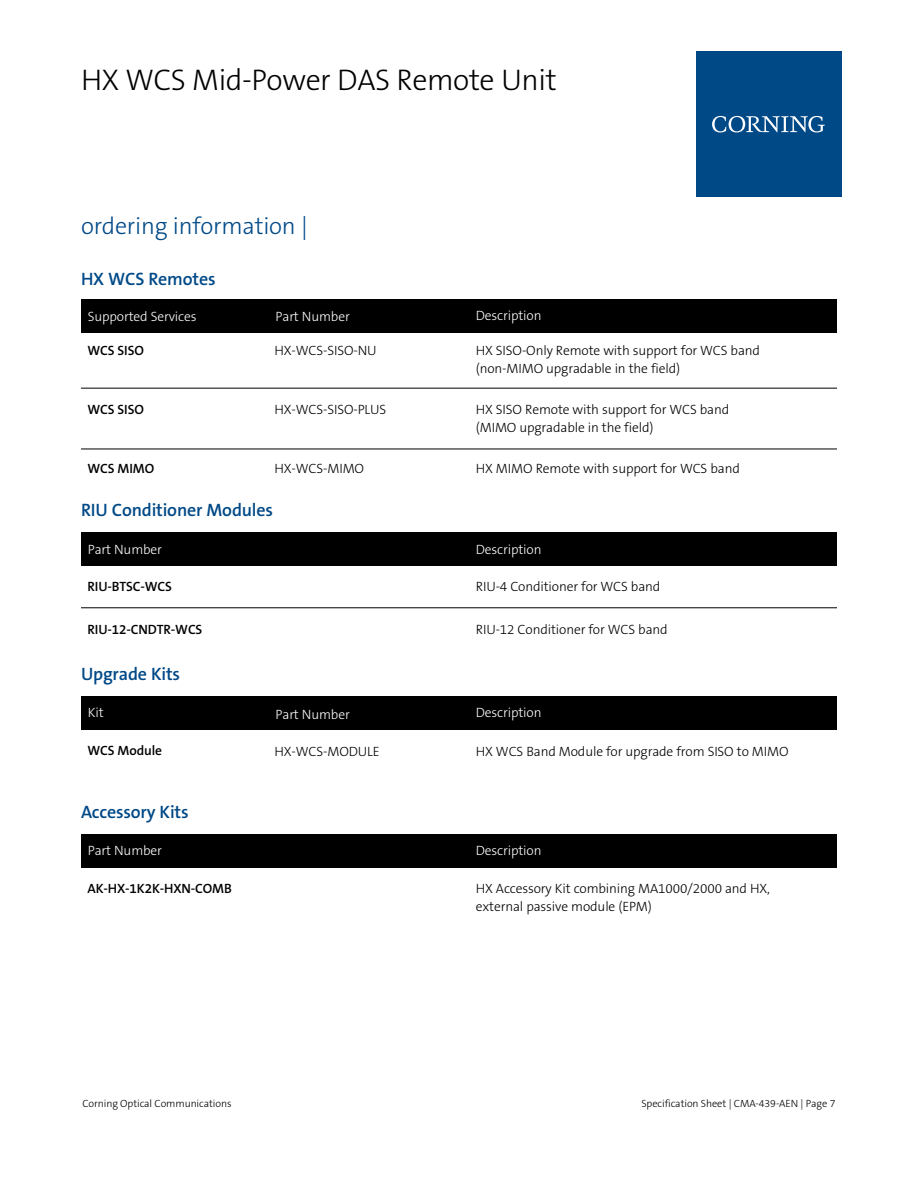
<style>
.page{position:relative;width:918px;height:1188px;background:#fff}
.page>*{position:absolute;margin:0;border:0;box-sizing:border-box;transform-origin:0 0}
.t1{font:300 30px "The Sans B W3";letter-spacing:-.015em;color:#000}
.t2{font:300 24px "The Sans B W3";letter-spacing:-.01em;color:#004987}
.t3{font:600 18px "The Sans B W6";letter-spacing:-.01em;color:#004987}
.t4{font:300 13.5px/17.7px "The Sans B W3";letter-spacing:-.01em;color:#000}
.t5{font:300 13.5px "The Sans B W3";letter-spacing:-.01em;color:#fff}
.t6{font:600 13.5px "The Sans B W6";letter-spacing:-.01em;color:#000}
.t7{font:300 10.5px "The Sans B W3";letter-spacing:-.01em;color:#000}
</style>
<div class="page">
<div style="left:696px;top:51px;width:146px;height:146px;background:#004987"></div>
<svg style="left:712px;top:116px;width:113px;height:17px"></svg>
<div style="left:81px;top:299px;width:756px;height:33px;background:#000"></div>
<div style="left:81px;top:532px;width:756px;height:33px;background:#000"></div>
<div style="left:81px;top:697px;width:756px;height:33px;background:#000"></div>
<div style="left:81px;top:834px;width:756px;height:33px;background:#000"></div>
<hr style="left:81px;top:388px;width:756px;height:1px;background:#000">
<hr style="left:81px;top:449px;width:756px;height:1px;background:#000">
<hr style="left:81px;top:607px;width:756px;height:1px;background:#000">
<h1 class="t1" style="left:81px;top:60px;width:477px">HX WCS Mid-Power DAS Remote Unit</h1>
<h2 class="t2" style="left:81px;top:210px;width:228px">ordering information |</h2>
<h3 class="t3" style="left:81px;top:267px;width:136px">HX WCS Remotes</h3>
<p class="t5" style="left:88px;top:308px;width:110px">Supported Services</p>
<p class="t5" style="left:476px;top:307px;width:67px">Description</p>
<p class="t5" style="left:276px;top:308px;width:76px">Part Number</p>
<p class="t6" style="left:87px;top:342px;width:58px">WCS SISO</p>
<p class="t4" style="left:274px;top:341px;width:104px">HX-WCS-SISO-NU</p>
<p class="t4" style="left:476px;top:341px;width:286px">HX SISO-Only Remote with support for WCS band (non-MIMO upgradable in the field)</p>
<p class="t6" style="left:87px;top:400px;width:58px">WCS SISO</p>
<p class="t4" style="left:274px;top:401px;width:113px">HX-WCS-SISO-PLUS</p>
<p class="t4" style="left:476px;top:401px;width:255px">HX SISO Remote with support for WCS band (MIMO upgradable in the field)</p>
<p class="t6" style="left:87px;top:459px;width:68px">WCS MIMO</p>
<p class="t4" style="left:274px;top:460px;width:91px">HX-WCS-MIMO</p>
<p class="t4" style="left:476px;top:460px;width:266px">HX MIMO Remote with support for WCS band</p>
<h3 class="t3" style="left:81px;top:498px;width:194px">RIU Conditioner Modules</h3>
<p class="t5" style="left:88px;top:541px;width:76px">Part Number</p>
<p class="t5" style="left:476px;top:541px;width:67px">Description</p>
<p class="t6" style="left:87px;top:578px;width:86px">RIU-BTSC-WCS</p>
<p class="t4" style="left:476px;top:578px;width:186px">RIU-4 Conditioner for WCS band</p>
<p class="t6" style="left:87px;top:620px;width:116px">RIU-12-CNDTR-WCS</p>
<p class="t4" style="left:476px;top:621px;width:193px">RIU-12 Conditioner for WCS band</p>
<h3 class="t3" style="left:81px;top:663px;width:101px">Upgrade Kits</h3>
<p class="t5" style="left:88px;top:704px;width:17px">Kit</p>
<p class="t5" style="left:276px;top:706px;width:76px">Part Number</p>
<p class="t5" style="left:476px;top:704px;width:67px">Description</p>
<p class="t6" style="left:87px;top:742px;width:76px">WCS Module</p>
<p class="t4" style="left:274px;top:742px;width:107px">HX-WCS-MODULE</p>
<p class="t4" style="left:476px;top:742px;width:314px">HX WCS Band Module for upgrade from SISO to MIMO</p>
<h3 class="t3" style="left:81px;top:800px;width:109px">Accessory Kits</h3>
<p class="t5" style="left:88px;top:842px;width:76px">Part Number</p>
<p class="t5" style="left:476px;top:842px;width:67px">Description</p>
<p class="t6" style="left:87px;top:880px;width:146px">AK-HX-1K2K-HXN-COMB</p>
<p class="t4" style="left:476px;top:880px;width:296px">HX Accessory Kit combining MA1000/2000 and HX, external passive module (EPM)</p>
<p class="t7" style="left:82px;top:1097px;width:151px">Corning Optical Communications</p>
<p class="t7" style="left:641px;top:1097px;width:196px">Specification Sheet | CMA-439-AEN | Page 7</p>
</div>
